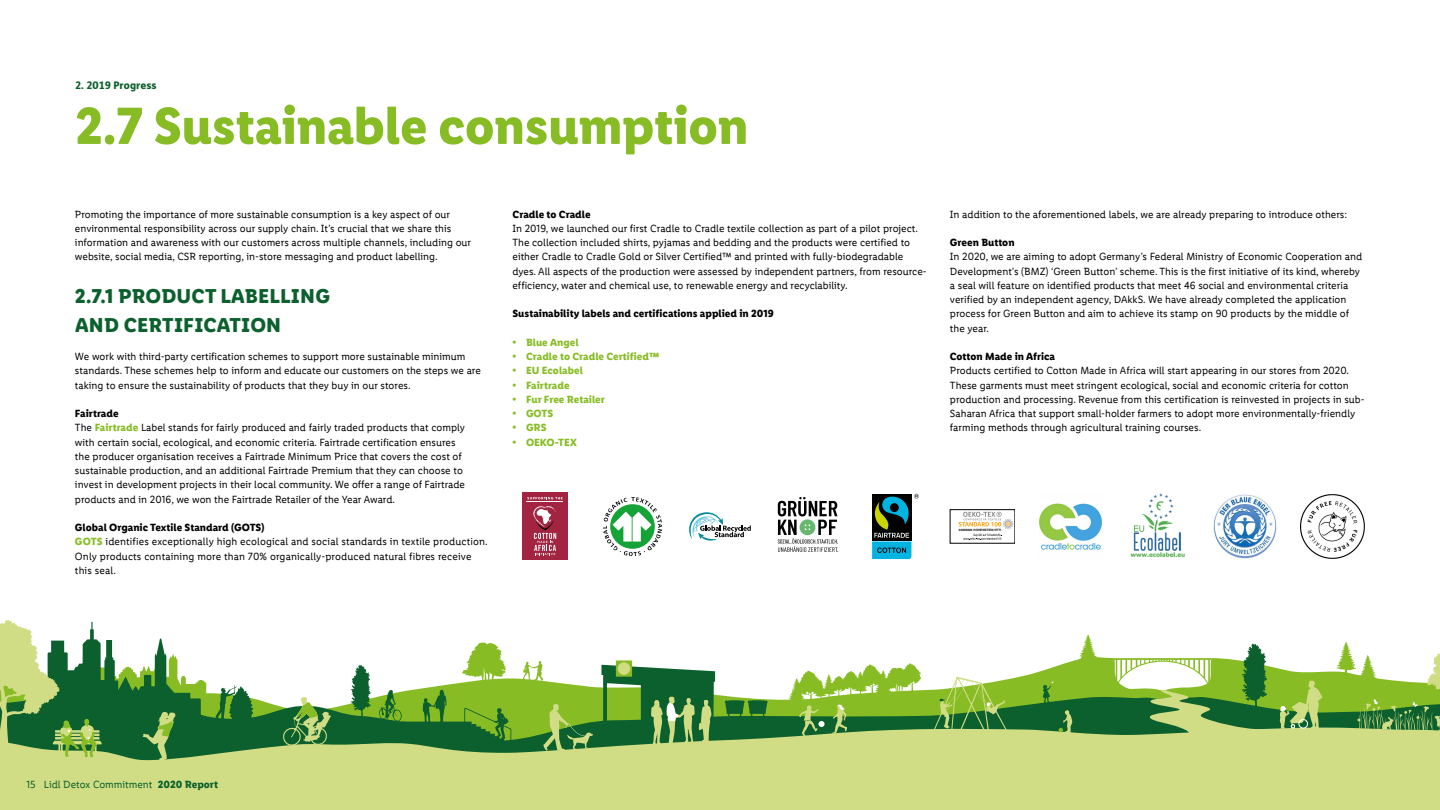
<style>
.page{position:relative;width:1440px;height:810px;background:#fff}
.page>*{position:absolute;margin:0;border:0;box-sizing:border-box;transform-origin:0 0}
.Section_Headline{font:700 52.5px "Lidl Font Pro";letter-spacing:-.01em;color:#87bc25}
.Sub-section{font:700 20.25px/28.5px "Lidl Font Pro";letter-spacing:.01em;color:#0b602d}
.Body_Copy{font:10.5px/14.2px "Lidl Font Pro";color:#000}
.Body_header{font:700 10.5px "Lidl Font Pro";color:#000}
.t1{font:700 10.5px "Lidl Font Pro";color:#87bc25}
.t2{font:10.5px "Lidl Font Pro";color:#0b602d}
.t3{font:800 10.5px "FS Me";color:#0b602d}
.t4{font:700 3.07px "Helvetica";letter-spacing:.005em;color:#000}
.s1{font-weight:700;color:#87bc25}
.s2{font-family:"FS Me";font-weight:800}
.s3{font-weight:700}
</style>
<div class="page">
<svg style="left:506px;top:657px;width:830px;height:23px"></svg>
<svg style="left:206px;top:680px;width:1130px;height:40px;fill:#87bc2c"></svg>
<svg style="left:0;top:720px;width:1440px;height:90px;background:#c1d47d"></svg>
<svg style="left:1079px;top:634px;width:18px;height:27px"></svg>
<svg style="left:523px;top:661px;width:20px;height:20px"></svg>
<svg style="left:462px;top:642px;width:44px;height:39px"></svg>
<svg style="left:350px;top:665px;width:21px;height:52px"></svg>
<svg style="left:215px;top:685px;width:39px;height:37px"></svg>
<svg style="left:379px;top:690px;width:132px;height:57px;background:#4e912d"></svg>
<svg style="left:1043px;top:681px;width:11px;height:22px"></svg>
<svg style="left:725px;top:700px;width:43px;height:16px"></svg>
<div style="left:616px;top:660px;width:16px;height:17px;background:#87bc25"></div>
<svg style="left:618px;top:662px;width:12px;height:13px"></svg>
<svg style="left:282px;top:697px;width:49px;height:50px"></svg>
<svg style="left:543px;top:704px;width:50px;height:47px;background:#71a641"></svg>
<svg style="left:789px;top:663px;width:132px;height:73px"></svg>
<svg style="left:1114px;top:643px;width:153px;height:94px"></svg>
<svg style="left:934px;top:677px;width:73px;height:54px;background:#83b256"></svg>
<svg style="left:1059px;top:710px;width:13px;height:24px"></svg>
<svg style="left:1280px;top:681px;width:42px;height:49px;background:#94bc53"></svg>
<svg style="left:601px;top:665px;width:114px;height:82px;background:#4d8c48"></svg>
<svg style="left:0;top:620px;width:206px;height:141px"></svg>
<svg style="left:1336px;top:642px;width:104px;height:98px"></svg>
<div style="left:522px;top:493px;width:46px;height:67px;background:#a32440"></div>
<hr style="left:527px;top:502px;width:36px;height:1px;background:#fff">
<svg style="left:527px;top:497px;width:36px;height:2px"></svg>
<svg style="left:533px;top:506px;width:23px;height:49px"></svg>
<svg style="left:603px;top:497px;width:59px;height:59px"></svg>
<svg style="left:689px;top:512px;width:62px;height:29px"></svg>
<svg style="left:778px;top:497px;width:60px;height:55px"></svg>
<svg style="left:872px;top:493px;width:47px;height:67px"></svg>
<svg style="left:959px;top:512px;width:54px;height:28px"></svg>
<img style="left:1039px;top:503px;width:63px;height:47px">
<img style="left:1130px;top:493px;width:55px;height:64px">
<img style="left:1213px;top:494px;width:64px;height:65px">
<img style="left:1300px;top:494px;width:65px;height:65px">
<p class="t3" style="left:75px;top:77px;width:83px">2. 2019 Progress</p>
<p class="Section_Headline" style="left:75px;top:96px;width:675px">2.7 Sustainable consumption</p>
<p class="Body_Copy" style="left:75px;top:207px;width:398px">Promoting the importance of more sustainable consumption is a key aspect of our environmental responsibility across our supply chain. It’s crucial that we share this information and awareness with our customers across multiple channels, including our website, social media, CSR reporting, in-store messaging and product labelling.</p>
<p class="Sub-section" style="left:75px;top:282px;width:257px">2.7.1 PRODUCT LABELLING<br>AND CERTIFICATION</p>
<p class="Body_Copy" style="left:75px;top:349px;width:407px">We work with third-party certification schemes to support more sustainable minimum standards. These schemes help to inform and educate our customers on the steps we are taking to ensure the sustainability of products that they buy in our stores.</p>
<p class="Body_header" style="left:75px;top:407px;width:45px">Fairtrade</p>
<p class="Body_Copy" style="left:75px;top:421px;width:392px">The <span class="s1">Fairtrade</span> Label stands for fairly produced and fairly traded products that comply with certain social, ecological, and economic criteria. Fairtrade certification ensures the producer organisation receives a Fairtrade Minimum Price that covers the cost of sustainable production, and an additional Fairtrade Premium that they can choose to invest in development projects in their local community. We offer a range of Fairtrade products and in 2016, we won the Fairtrade Retailer of the Year Award.</p>
<p class="Body_header" style="left:75px;top:521px;width:191px">Global Organic Textile Standard (GOTS)</p>
<p class="Body_Copy" style="left:75px;top:535px;width:414px"><span class="s1">GOTS</span> identifies exceptionally high ecological and social standards in textile production.<br>Only products containing more than 70% organically-produced natural fibres receive this seal.</p>
<p class="Body_header" style="left:512px;top:208px;width:80px">Cradle to Cradle</p>
<p class="Body_Copy" style="left:512px;top:221px;width:416px">In 2019, we launched our first Cradle to Cradle textile collection as part of a pilot project.<br>The collection included shirts, pyjamas and bedding and the products were certified to either Cradle to Cradle Gold or Silver Certified™ and printed with fully-biodegradable dyes. All aspects of the production were assessed by independent partners, from resource&shy;efficiency, water and chemical use, to renewable energy and recyclability.</p>
<p class="Body_header" style="left:512px;top:308px;width:263px">Sustainability labels and certifications applied in 2019</p>
<p class="t1" style="left:512px;top:336px;width:68px"><span class="s2">•</span> Blue Angel</p>
<p class="t1" style="left:512px;top:350px;width:148px"><span class="s2">•</span> Cradle to Cradle Certified™</p>
<p class="t1" style="left:512px;top:365px;width:72px"><span class="s2">•</span> EU Ecolabel</p>
<p class="t1" style="left:512px;top:379px;width:59px"><span class="s2">•</span> Fairtrade</p>
<p class="t1" style="left:512px;top:393px;width:94px"><span class="s2">•</span> Fur Free Retailer</p>
<p class="t1" style="left:512px;top:407px;width:42px"><span class="s2">•</span> GOTS</p>
<p class="t1" style="left:512px;top:422px;width:36px"><span class="s2">•</span> GRS</p>
<p class="t1" style="left:512px;top:436px;width:66px"><span class="s2">•</span> OEKO-TEX</p>
<p class="Body_Copy" style="left:950px;top:207px;width:399px">In addition to the aforementioned labels, we are already preparing to introduce others:</p>
<p class="Body_header" style="left:950px;top:236px;width:66px">Green Button</p>
<p class="Body_Copy" style="left:950px;top:250px;width:414px">In 2020, we are aiming to adopt Germany’s Federal Ministry of Economic Cooperation and Development’s (BMZ) ‘Green Button’ scheme. This is the first initiative of its kind, whereby a seal will feature on identified products that meet 46 social and environmental criteria verified by an independent agency, DAkkS. We have already completed the application process for Green Button and aim to achieve its stamp on 90 products by the middle of the year.</p>
<p class="Body_header" style="left:950px;top:350px;width:107px">Cotton Made in Africa</p>
<p class="Body_Copy" style="left:950px;top:364px;width:416px">Products certified to Cotton Made in Africa will start appearing in our stores from 2020.<br>These garments must meet stringent ecological, social and economic criteria for cotton production and processing. Revenue from this certification is reinvested in projects in sub-Saharan Africa that support small-holder farmers to adopt more environmentally-friendly farming methods through agricultural training courses.</p>
<p class="t4" style="left:959px;top:527px;width:44px">00000000 HOHENSTEIN HTTI</p>
<p class="t2" style="left:27px;top:778px;width:193px">15 Lidl Detox Commitment <span class="s3">2020 Report</span></p>
</div>
